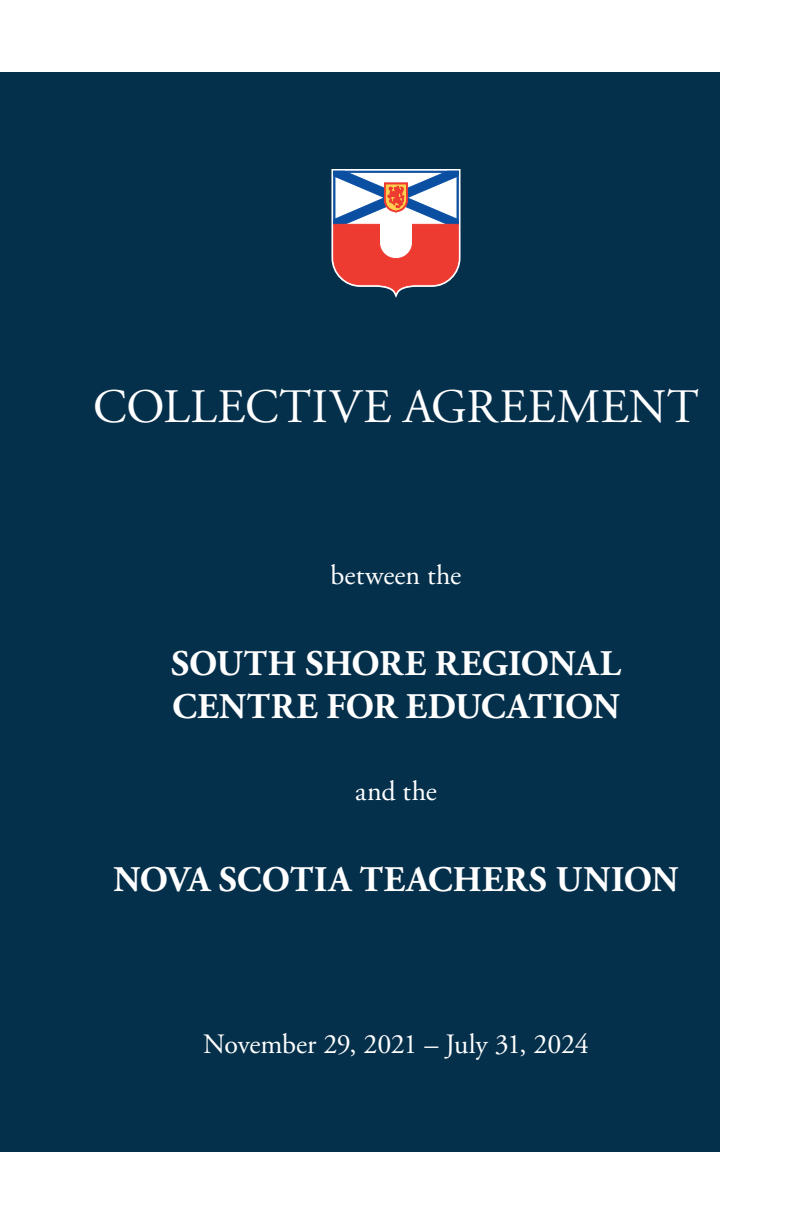
<style>
.page{position:relative;width:792px;height:1224px;background:#fff}
.page>*{position:absolute;margin:0;border:0;box-sizing:border-box;transform-origin:0 0}
.t1{font:48px "Adobe Garamond Pro";letter-spacing:.01em;color:#fff}
.t2{font:700 36px/43.2px "Adobe Garamond Pro";color:#fff}
.t3{font:28px "Adobe Garamond Pro";letter-spacing:-.01em;color:#fff}
</style>
<div class="page">
<div style="left:0;top:72px;width:720px;height:1080px;background:#05304b"></div>
<svg style="left:331px;top:169px;width:130px;height:129px;background:#b97d87"></svg>
<p class="t1" style="left:93px;top:378px;width:607px">COLLECTIVE AGREEMENT</p>
<p class="t3" style="left:331px;top:558px;width:132px">between the</p>
<p class="t2" style="left:171px;top:643px;width:451px">SOUTH SHORE REGIONAL<br>CENTRE FOR EDUCATION</p>
<p class="t3" style="left:355px;top:774px;width:83px">and the</p>
<p class="t2" style="left:113px;top:859px;width:567px">NOVA SCOTIA TEACHERS UNION</p>
<p class="t3" style="left:203px;top:1027px;width:387px">November 29, 2021 – July 31, 2024</p>
</div>
